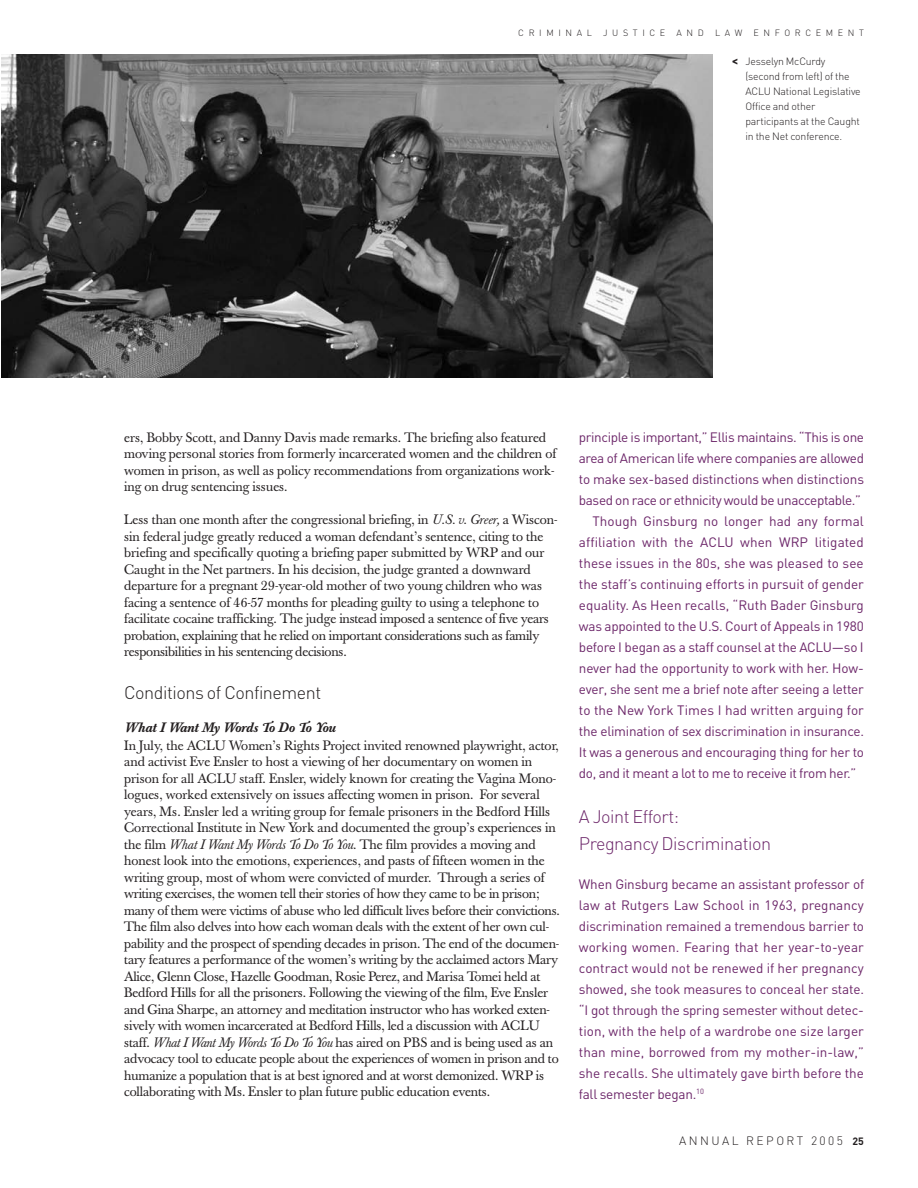
<style>
.page{position:relative;width:918px;height:1188px;background:#fff}
.page>*{position:absolute;margin:0;border:0;box-sizing:border-box;transform-origin:0 0}
.t1{font:300 18px/27px "DIN";letter-spacing:-.025em;color:#6c2669}
.t2{font:300 18px "DIN";letter-spacing:-.025em;color:#231f20}
.t3{font:13.5px/16.5px "Baskerville";color:#231f20}
.t4{font:13.5px/21px "DIN";letter-spacing:-.015em;color:#6c2669;text-align:justify}
.t5{font:13.5px "DIN";letter-spacing:.005em;color:#6c2669}
.t6{font:italic 13.5px "Baskerville Book Med";letter-spacing:-.01em;color:#231f20}
.t7{font:300 12px "DIN";letter-spacing:.205em;color:#231f20}
.t8{font:300 10.5px/15px "DIN";letter-spacing:-.015em;color:#231f20}
.t9{font:300 9px "DIN";letter-spacing:.515em;color:#231f20}
.s1{font-weight:700;font-size:12px}
.s2{font-style:italic}
.s3{font-weight:700;font-size:10.5px}
</style>
<div class="page">
<img style="left:2px;top:54px;width:710px;height:324px">
<p class="t9" style="left:518px;top:28px;width:347px">CRIMINAL JUSTICE AND LAW ENFORCEMENT</p>
<p class="t8" style="left:745px;top:53px;width:117px;text-indent:-14px"><span class="s1">&lt;</span> Jesselyn McCurdy (second from left) of the<br>ACLU National Legislative<br>Office and other participants at the Caught in the Net conference.</p>
<p class="t3" style="left:124px;top:431px;width:434px">ers, Bobby Scott, and Danny Davis made remarks. The briefing also featured moving personal stories from formerly incarcerated women and the children of women in prison, as well as policy recommendations from organizations work&shy;ing on drug sentencing issues.</p>
<p class="t3" style="left:124px;top:513px;width:435px">Less than one month after the congressional briefing, in <span class="s2">U.S. v. Greer,</span> a Wiscon&shy;sin federal judge greatly reduced a woman defendant’s sentence, citing to the briefing and specifically quoting a briefing paper submitted by WRP and our Caught in the Net partners. In his decision, the judge granted a downward departure for a pregnant 29-year-old mother of two young children who was facing a sentence of 46-57 months for pleading guilty to using a telephone to facilitate cocaine trafficking. The judge instead imposed a sentence of five years probation, explaining that he relied on important considerations such as family responsibilities in his sentencing decisions.</p>
<h1 class="t2" style="left:124px;top:682px;width:199px">Conditions of Confinement</h1>
<p class="t6" style="left:124px;top:723px;width:213px">What I Want My Words To Do To You</p>
<p class="t3" style="left:124px;top:739px;width:437px">In July, the ACLU Women’s Rights Project invited renowned playwright, actor, and activist Eve Ensler to host a viewing of her documentary on women in prison for all ACLU staff. Ensler, widely known for creating the Vagina Mono&shy;logues, worked extensively on issues affecting women in prison. For several years, Ms. Ensler led a writing group for female prisoners in the Bedford Hills Correctional Institute in New York and documented the group’s experiences in the film <span class="s2">What I Want My Words To Do To You</span>. The film provides a moving and honest look into the emotions, experiences, and pasts of fifteen women in the writing group, most of whom were convicted of murder. Through a series of writing exercises, the women tell their stories of how they came to be in prison; many of them were victims of abuse who led difficult lives before their convictions.<br>The film also delves into how each woman deals with the extent of her own cul&shy;pability and the prospect of spending decades in prison. The end of the documen&shy;tary features a performance of the women’s writing by the acclaimed actors Mary Alice, Glenn Close, Hazelle Goodman, Rosie Perez, and Marisa Tomei held at Bedford Hills for all the prisoners. Following the viewing of the film, Eve Ensler and Gina Sharpe, an attorney and meditation instructor who has worked exten&shy;sively with women incarcerated at Bedford Hills, led a discussion with ACLU staff. <span class="s2">What I Want My Words To Do To You</span> has aired on PBS and is being used as an advocacy tool to educate people about the experiences of women in prison and to humanize a population that is at best ignored and at worst demonized. WRP is collaborating with Ms. Ensler to plan future public education events.</p>
<p class="t4" style="left:579px;top:427px;width:287px">principle is important,” Ellis maintains. “This is one</p>
<p class="t4" style="left:579px;top:448px;width:287px">area of American life where companies are allowed</p>
<p class="t4" style="left:579px;top:469px;width:287px">to make sex-based distinctions when distinctions</p>
<p class="t4" style="left:579px;top:490px;width:284px">based on race or ethnicity would be unacceptable.”</p>
<p class="t5" style="left:592px;top:513px;width:273px">Though Ginsburg no longer had any formal</p>
<p class="t5" style="left:579px;top:534px;width:286px">affiliation with the ACLU when WRP litigated</p>
<p class="t5" style="left:579px;top:555px;width:286px">these issues in the 80s, she was pleased to see</p>
<p class="t4" style="left:579px;top:574px;width:287px">the staff’s continuing efforts in pursuit of gender</p>
<p class="t4" style="left:579px;top:595px;width:287px">equality. As Heen recalls, “Ruth Bader Ginsburg</p>
<p class="t4" style="left:579px;top:616px;width:286px">was appointed to the U.S. Court of Appeals in 1980</p>
<p class="t4" style="left:579px;top:637px;width:286px">before I began as a staff counsel at the ACLU—so I</p>
<p class="t4" style="left:579px;top:658px;width:286px">never had the opportunity to work with her. How-</p>
<p class="t4" style="left:579px;top:679px;width:287px">ever, she sent me a brief note after seeing a letter</p>
<p class="t5" style="left:579px;top:702px;width:287px">to the New York Times I had written arguing for</p>
<p class="t4" style="left:579px;top:721px;width:287px">the elimination of sex discrimination in insurance.</p>
<p class="t4" style="left:579px;top:742px;width:287px">It was a generous and encouraging thing for her to</p>
<p class="t4" style="left:579px;top:763px;width:279px">do, and it meant a lot to me to receive it from her.”</p>
<h1 class="t1" style="left:579px;top:803px;width:194px">A Joint Effort:<br>Pregnancy Discrimination</h1>
<p class="t4" style="left:579px;top:874px;width:287px">When Ginsburg became an assistant professor of law at Rutgers Law School in 1963, pregnancy discrimination remained a tremendous barrier to working women. Fearing that her year-to-year contract would not be renewed if her pregnancy showed, she took measures to conceal her state. “I got through the spring semester without detec&shy;tion, with the help of a wardrobe one size larger than mine, borrowed from my mother-in-law,” she recalls. She ultimately gave birth before the fall semester began.<sup>10</sup></p>
<p class="t7" style="left:679px;top:1133px;width:186px">ANNUAL REPORT 2005 <span class="s3">25</span></p>
</div>
